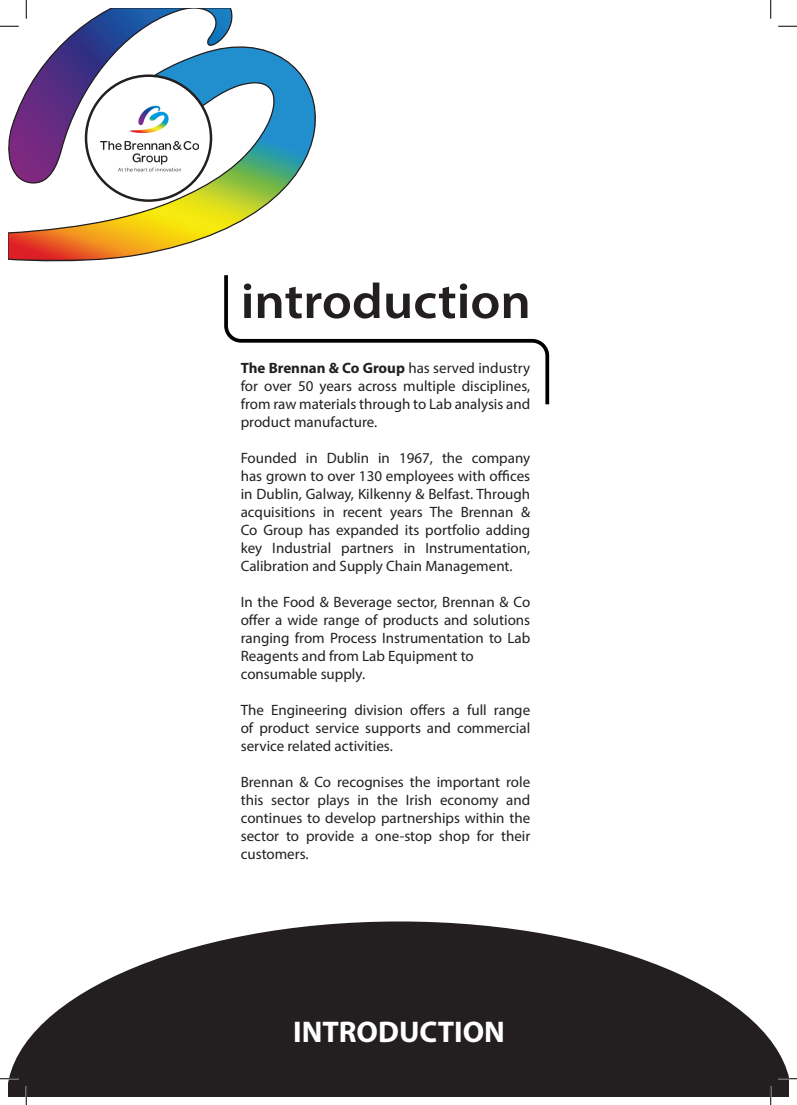
<style>
.page{position:relative;width:797px;height:1105px;background:#fff}
.page>*{position:absolute;margin:0;border:0;box-sizing:border-box;transform-origin:0 0}
.t1{font:600 50px "Myriad Pro";color:#231f20;scale:1.07 1}
.t2{font:700 30px "Myriad Pro";color:#fff}
.t3{font:15px/18px "Myriad Pro";color:#231f20;text-align:justify}
.s1{font-weight:700}
</style>
<div class="page">
<svg style="left:9px;top:921px;width:779px;height:175px;fill:#231f20"></svg>
<svg style="left:9px;top:9px;width:307px;height:253px"></svg>
<div style="left:86px;top:76px;width:125px;height:125px;background:#fff;border-radius:50%"></div>
<img style="left:101px;top:106px;width:97px;height:65px">
<svg style="left:224px;top:275px;width:326px;height:130px"></svg>
<svg style="left:0;top:25px;width:19px;height:2px"></svg>
<svg style="left:778px;top:25px;width:19px;height:2px"></svg>
<svg style="left:0;top:1078px;width:19px;height:1px"></svg>
<svg style="left:778px;top:1078px;width:19px;height:1px"></svg>
<svg style="left:25px;top:0;width:2px;height:19px"></svg>
<svg style="left:25px;top:1086px;width:2px;height:19px"></svg>
<svg style="left:770px;top:0;width:1px;height:19px"></svg>
<svg style="left:770px;top:1086px;width:1px;height:19px"></svg>
<p class="t1" style="left:241px;top:269px;width:273px">introduction</p>
<p class="t3" style="left:241px;top:359px;width:291px"><span class="s1">The Brennan &amp; Co Group</span> has served industry for over 50 years across multiple disciplines, from raw materials through to Lab analysis and product manufacture.</p>
<p class="t3" style="left:241px;top:449px;width:291px">Founded in Dublin in 1967, the company has grown to over 130 employees with offices in Dublin, Galway, Kilkenny &amp; Belfast. Through acquisitions in recent years The Brennan &amp; Co Group has expanded its portfolio adding key Industrial partners in Instrumentation, Calibration and Supply Chain Management.</p>
<p class="t3" style="left:241px;top:593px;width:291px">In the Food &amp; Beverage sector, Brennan &amp; Co offer a wide range of products and solutions ranging from Process Instrumentation to Lab Reagents and from Lab Equipment to</p>
<p class="t3" style="left:241px;top:665px;width:126px">consumable supply.</p>
<p class="t3" style="left:241px;top:701px;width:291px">The Engineering division offers a full range of product service supports and commercial service related activities.</p>
<p class="t3" style="left:241px;top:773px;width:291px">Brennan &amp; Co recognises the important role this sector plays in the Irish economy and continues to develop partnerships within the sector to provide a one-stop shop for their customers.</p>
<p class="t2" style="left:293px;top:1012px;width:213px">INTRODUCTION</p>
</div>
